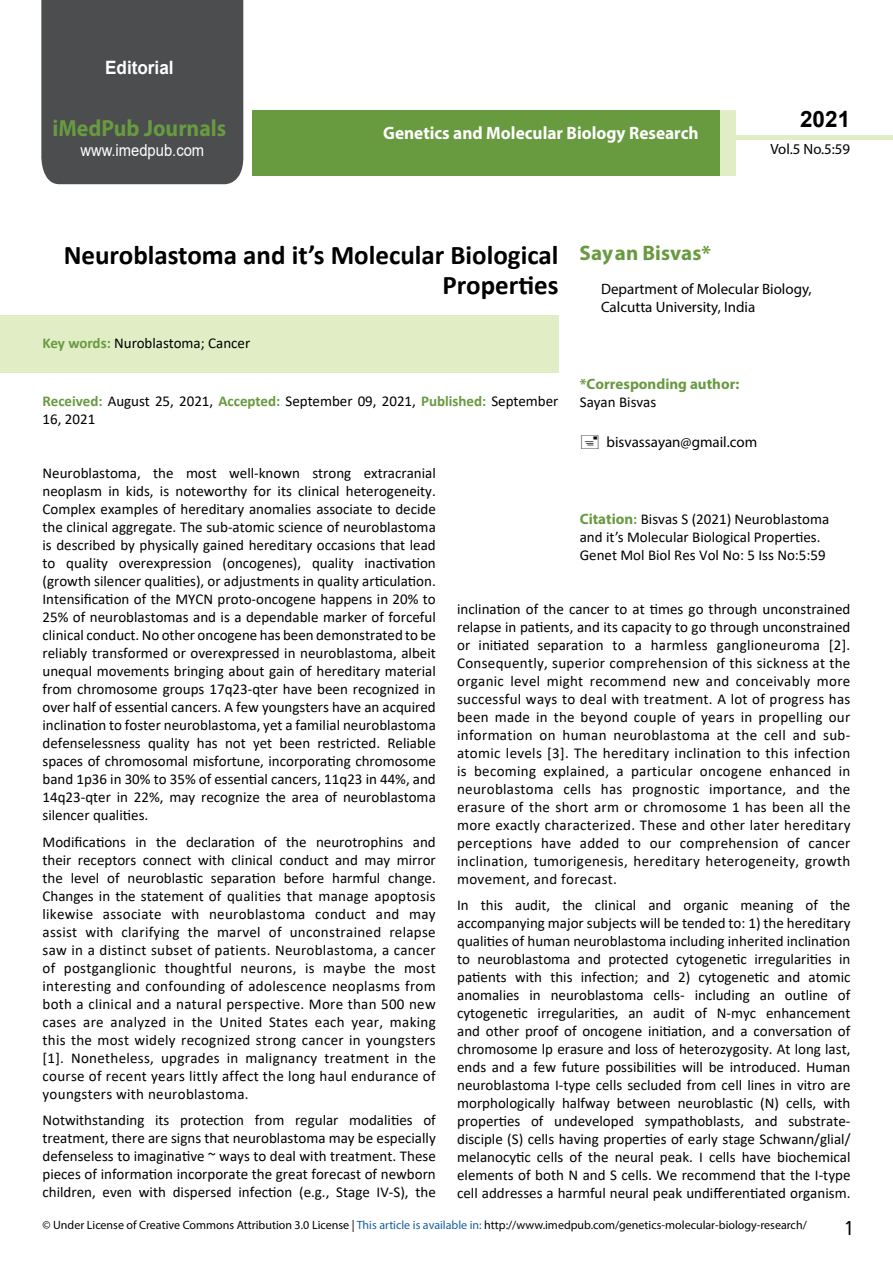
<style>
.page{position:relative;width:893px;height:1263px;background:#fff}
.page>*{position:absolute;margin:0;border:0;box-sizing:border-box;transform-origin:0 0}
.t1{font:700 27px/29.7px "Calibri";color:#000;text-align:right}
.t2{font:25.5px "Tunga";color:#000}
.t3{font:700 23.4px "Myriad Pro";color:#689a40;scale:.93 1}
.t4{font:700 22.5px "Arial";color:#000}
.t5{font:700 21px "Myriad Pro";color:#689a40}
.t6{font:700 18.45px "Arial";color:#fff;scale:.93 1}
.t7{font:700 18px "Myriad Pro";color:#fff;scale:.96 1}
.t8{font:16.5px "Arial";color:#fff;scale:.89 1}
.t9{font:15px/18px "Calibri";color:#000;text-align:justify}
.t10{font:15px/17.4px "Myriad Pro";color:#000101}
.t11{font:700 15px "Myriad Pro";color:#689a40}
.t12{font:15px "Myriad Pro";color:#000}
.t13{font:14.85px "Myriad Pro";color:#000}
.t14{font:12px "Myriad Pro";color:#000}
.s1{font-weight:700;color:#689a40}
.s2{font-family:"Myriad Pro";font-weight:700;color:#689a40}
.s3{color:#155fa1}
</style>
<div class="page">
<div style="left:252px;top:110px;width:469px;height:66px;background:#689a40"></div>
<div style="left:720px;top:110px;width:16px;height:66px;background:#e1eec5"></div>
<div style="left:41px;top:0;width:202px;height:184px;background:#4c4d4f"></div>
<div style="left:736px;top:135px;width:157px;height:5px;background:#e1eec5"></div>
<div style="left:0;top:315px;width:558px;height:58px;background:#e1eec5"></div>
<p class="t6" style="left:105px;top:55px;width:75px">Editorial</p>
<h3 class="t3" style="left:52px;top:113px;width:189px">iMedPub Journals</h3>
<p class="t8" style="left:80px;top:138px;width:141px">www.imedpub.com</p>
<p class="t7" style="left:383px;top:121px;width:330px">Genetics and Molecular Biology Research</p>
<h3 class="t4" style="left:800px;top:104px;width:52px">2021</h3>
<p class="t13" style="left:770px;top:140px;width:81px">Vol.5 No.5:59</p>
<h1 class="t1" style="left:64px;top:240px;width:496px">Neuroblastoma and it’s Molecular Biological<br>Properties</h1>
<p class="t9" style="left:43px;top:333px;width:209px"><span class="s1">Key words:</span> Nuroblastoma; Cancer</p>
<p class="t9" style="left:43px;top:391px;width:517px;line-height:18.8px"><span class="s1">Received:</span> August 25, 2021, <span class="s1">Accepted:</span> September 09, 2021, <span class="s1">Published:</span> September<br>16, 2021</p>
<h3 class="t5" style="left:580px;top:239px;width:133px">Say an Bisvas*</h3>
<p class="t10" style="left:601px;top:280px;width:212px">Department of Molecular Biology,<br>Calcutta University, India</p>
<p class="t11" style="left:580px;top:374px;width:161px">*Corresponding author:</p>
<p class="t9" style="left:580px;top:392px;width:78px">Sayan Bisvas</p>
<p class="t12" style="left:606px;top:433px;width:152px">bisvassayan@gmail.com</p>
<p class="t9" style="left:43px;top:464px;width:395px">Neuroblastoma, the most well-known strong extracranial neoplasm in kids, is noteworthy for its clinical heterogeneity.<br>Complex examples of hereditary anomalies associate to decide the clinical aggregate. The sub-atomic science of neuroblastoma is described by physically gained hereditary occasions that lead to quality overexpression (oncogenes), quality inactivation (growth silencer qualities), or adjustments in quality articulation.<br>Intensification of the MYCN proto-oncogene happens in 20% to 25% of neuroblastomas and is a dependable marker of forceful clinical conduct. No other oncogene has been demonstrated to be reliably transformed or overexpressed in neuroblastoma, albeit unequal movements bringing about gain of hereditary material from chromosome groups 17q23-qter have been recognized in over half of essential cancers. A few youngsters have an acquired inclination to foster neuroblastoma, yet a familial neuroblastoma defenselessness quality has not yet been restricted. Reliable spaces of chromosomal misfortune, incorporating chromosome band 1p36 in 30% to 35% of essential cancers, 11q23 in 44%, and 14q23-qter in 22%, may recognize the area of neuroblastoma silencer qualities.</p>
<p class="t9" style="left:43px;top:832px;width:395px">Modifications in the declaration of the neurotrophins and their receptors connect with clinical conduct and may mirror the level of neuroblastic separation before harmful change.<br>Changes in the statement of qualities that manage apoptosis likewise associate with neuroblastoma conduct and may assist with clarifying the marvel of unconstrained relapse saw in a distinct subset of patients. Neuroblastoma, a cancer of postganglionic thoughtful neurons, is maybe the most interesting and confounding of adolescence neoplasms from both a clinical and a natural perspective. More than 500 new cases are analyzed in the United States each year, making this the most widely recognized strong cancer in youngsters [1]. Nonetheless, upgrades in malignancy treatment in the course of recent years littly affect the long haul endurance of youngsters with neuroblastoma.</p>
<p class="t9" style="left:43px;top:1111px;width:395px">Notwithstanding its protection from regular modalities of treatment, there are signs that neuroblastoma may be especially defenseless to imaginative ~ ways to deal with treatment. These pieces of information incorporate the great forecast of newborn children, even with dispersed infection (e.g., Stage IV-S), the</p>
<p class="t9" style="left:580px;top:509px;width:251px;text-align:left"><span class="s2">Citation</span><span class="s1">:</span> Bisvas S (2021) Neuroblastoma and it’s Molecular Biological Properties.<br>Genet Mol Biol Res Vol No: 5 Iss No:5:59</p>
<p class="t9" style="left:457px;top:599px;width:395px">inclination of the cancer to at times go through unconstrained relapse in patients, and its capacity to go through unconstrained or initiated separation to a harmless ganglioneuroma [2].<br>Consequently, superior comprehension of this sickness at the organic level might recommend new and conceivably more successful ways to deal with treatment. A lot of progress has been made in the beyond couple of years in propelling our information on human neuroblastoma at the cell and sub&shy;atomic levels [3]. The hereditary inclination to this infection is becoming explained, a particular oncogene enhanced in neuroblastoma cells has prognostic importance, and the erasure of the short arm or chromosome 1 has been all the more exactly characterized. These and other later hereditary perceptions have added to our comprehension of cancer inclination, tumorigenesis, hereditary heterogeneity, growth movement, and forecast.</p>
<p class="t9" style="left:457px;top:896px;width:395px">In this audit, the clinical and organic meaning of the accompanying major subjects will be tended to: 1) the hereditary qualities of human neuroblastoma including inherited inclination to neuroblastoma and protected cytogenetic irregularities in patients with this infection; and 2) cytogenetic and atomic anomalies in neuroblastoma cells- including an outline of cytogenetic irregularities, an audit of N-myc enhancement and other proof of oncogene initiation, and a conversation of chromosome lp erasure and loss of heterozygosity. At long last, ends and a few future possibilities will be introduced. Human neuroblastoma I-type cells secluded from cell lines in vitro are morphologically halfway between neuroblastic (N) cells, with properties of undeveloped sympathoblasts, and substrate&shy;disciple (S) cells having properties of early stage Schwann/glial/ melanocytic cells of the neural peak. I cells have biochemical elements of both N and S cells. We recommend that the I-type cell addresses a harmful neural peak undifferentiated organism.</p>
<p class="t14" style="left:43px;top:1218px;width:766px">© Under License of Creative Commons Attribution 3.0 License | <span class="s3">This article is available in:</span> http://www.imedpub.com/genetics-molecular-biology-research/</p>
<h2 class="t2" style="left:846px;top:1211px;width:9px">1</h2>
</div>
